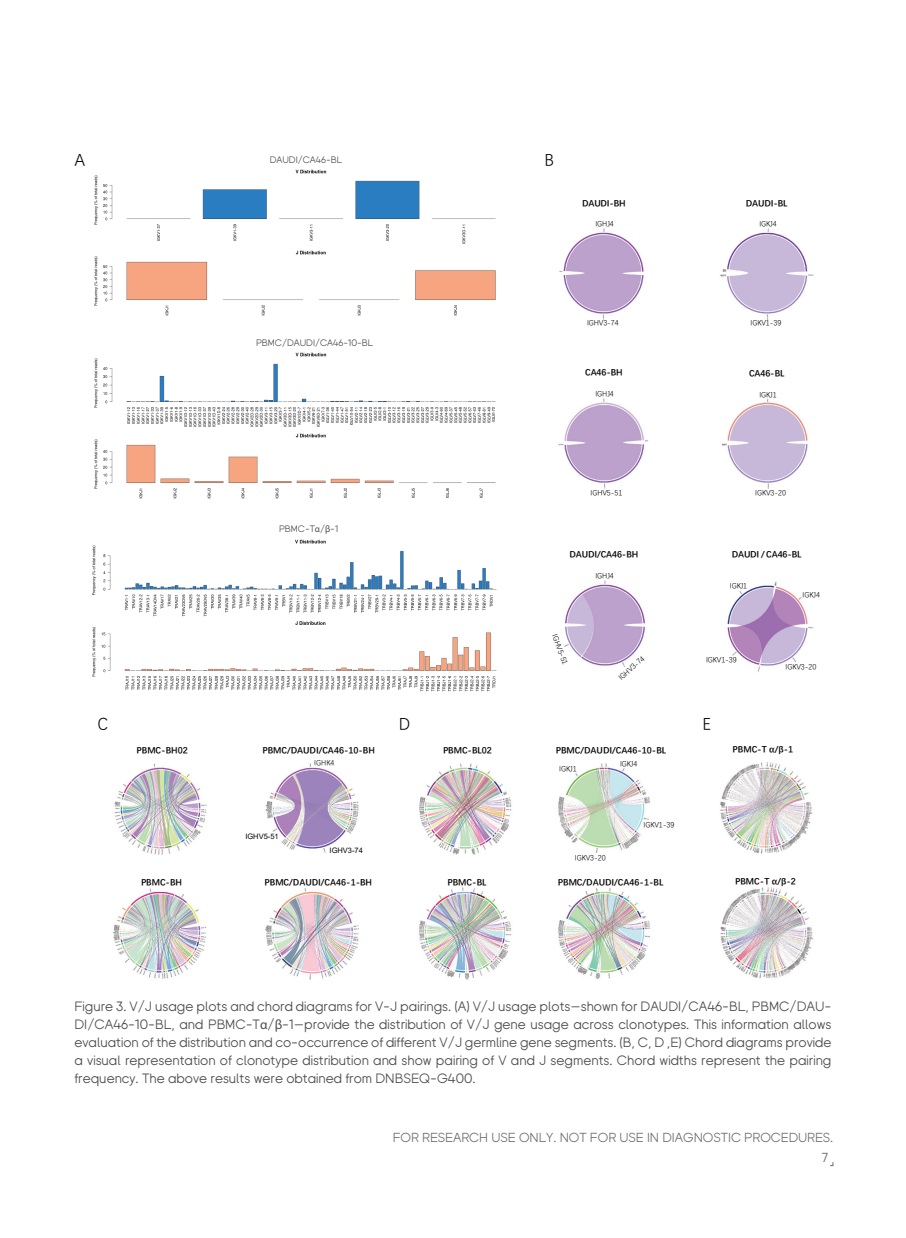
<style>
.page{position:relative;width:906px;height:1238px;background:#fff}
.page>*{position:absolute;margin:0;border:0;box-sizing:border-box;transform-origin:0 0}
.t1{font:16.8px "Deng Xian";color:#030303}
.t2{font:13.5px/18px "BGI";color:#4b4c4d;text-align:justify}
.t3{font:13.05px "BGI";color:#6d6e71}
.t4{font:9.3px "BGI";color:#4b4c4d}
.t5{font:700 9px "Deng Xian";color:#030303}
.t6{font:7.5px "Deng Xian";letter-spacing:-.01em;color:#030303}
.t7{font:7.5px "Arial";color:#030303}
.s1{font-family:"Myriad Pro"}
</style>
<div class="page">
<img style="left:720px;top:762px;width:93px;height:92px">
<img style="left:720px;top:887px;width:94px;height:92px">
<img style="left:94px;top:169px;width:402px;height:147px">
<img style="left:94px;top:352px;width:402px;height:147px">
<img style="left:92px;top:539px;width:405px;height:153px">
<img style="left:722px;top:398px;width:86px;height:91px">
<img style="left:720px;top:228px;width:94px;height:92px">
<img style="left:559px;top:228px;width:85px;height:91px">
<img style="left:727px;top:582px;width:87px;height:90px">
<img style="left:558px;top:398px;width:90px;height:91px">
<img style="left:564px;top:580px;width:81px;height:88px">
<img style="left:114px;top:763px;width:93px;height:92px">
<img style="left:265px;top:888px;width:94px;height:92px">
<img style="left:113px;top:888px;width:94px;height:91px">
<img style="left:265px;top:763px;width:94px;height:90px">
<img style="left:558px;top:888px;width:92px;height:91px">
<img style="left:419px;top:763px;width:93px;height:92px">
<img style="left:419px;top:887px;width:93px;height:92px">
<img style="left:558px;top:763px;width:92px;height:90px">
<p class="t1" style="left:74px;top:149px;width:12px">A</p>
<p class="t1" style="left:544px;top:149px;width:11px">B</p>
<p class="t4" style="left:270px;top:155px;width:74px">DAUDI/CA46-BL</p>
<p class="t5" style="left:582px;top:197px;width:45px">DAUDI-BH</p>
<p class="t6" style="left:595px;top:218px;width:20px">IGHJ4</p>
<p class="t5" style="left:746px;top:197px;width:43px">DAUDI-BL</p>
<p class="t6" style="left:759px;top:218px;width:19px">IGKJ4</p>
<p class="t4" style="left:256px;top:338px;width:119px">PBMC/DAUDI/CA46-10-BL</p>
<p class="t4" style="left:279px;top:524px;width:61px">PBMC-T<span class="s1">α</span>/<span class="s1">β</span>-1</p>
<p class="t6" style="left:587px;top:318px;width:33px">IGHV3-74</p>
<p class="t6" style="left:750px;top:318px;width:32px">IGKV1-39</p>
<p class="t5" style="left:585px;top:366px;width:39px">CA46-BH</p>
<p class="t5" style="left:749px;top:367px;width:37px">CA46-BL</p>
<p class="t6" style="left:595px;top:388px;width:20px">IGHJ4</p>
<p class="t6" style="left:759px;top:390px;width:19px">IGKJ1</p>
<p class="t6" style="left:590px;top:488px;width:33px">IGHV5-51</p>
<p class="t6" style="left:755px;top:488px;width:32px">IGKV3-20</p>
<p class="t5" style="left:569px;top:548px;width:70px">DAUDI/CA46-BH</p>
<p class="t5" style="left:731px;top:548px;width:71px">DAUDI / CA46-BL</p>
<p class="t6" style="left:595px;top:570px;width:20px">IGHJ4</p>
<p class="t6" style="left:730px;top:581px;width:19px">IGKJ1</p>
<p class="t6" style="left:802px;top:590px;width:19px">IGKJ4</p>
<p class="t6" style="left:559px;top:632px;width:33px;rotate:69deg">IGHV5-51</p>
<p class="t6" style="left:616px;top:674px;width:33px;rotate:-41deg">IGHV3-74</p>
<p class="t6" style="left:706px;top:654px;width:32px">IGKV1-39</p>
<p class="t1" style="left:97px;top:713px;width:12px">C</p>
<p class="t1" style="left:399px;top:713px;width:13px">D</p>
<p class="t1" style="left:702px;top:713px;width:10px">E</p>
<p class="t6" style="left:785px;top:661px;width:32px">IGKV3-20</p>
<p class="t5" style="left:137px;top:744px;width:53px">PBMC-BH02</p>
<p class="t5" style="left:141px;top:876px;width:43px">PBMC-BH</p>
<p class="t5" style="left:262px;top:744px;width:114px">PBMC/DAUDI/CA46-10-BH</p>
<p class="t7" style="left:245px;top:831px;width:35px">IGHV5-51</p>
<p class="t6" style="left:314px;top:758px;width:22px">IGHK4</p>
<p class="t7" style="left:330px;top:845px;width:35px">IGHV3-74</p>
<p class="t5" style="left:265px;top:876px;width:109px">PBMC/DAUDI/CA46-1-BH</p>
<p class="t5" style="left:443px;top:744px;width:50px">PBMC-BL02</p>
<p class="t5" style="left:556px;top:744px;width:112px">PBMC/DAUDI/CA46-10-BL</p>
<p class="t6" style="left:559px;top:763px;width:19px">IGKJ1</p>
<p class="t6" style="left:620px;top:758px;width:19px">IGKJ4</p>
<p class="t6" style="left:575px;top:852px;width:32px">IGKV3-20</p>
<p class="t6" style="left:643px;top:819px;width:32px">IGKV1-39</p>
<p class="t5" style="left:447px;top:875px;width:40px">PBMC-BL</p>
<p class="t5" style="left:558px;top:875px;width:107px">PBMC/DAUDI/CA46-1-BL</p>
<p class="t5" style="left:732px;top:743px;width:62px">PBMC-T α/β-1</p>
<p class="t5" style="left:735px;top:874px;width:62px">PBMC-T α/β-2</p>
<p class="t2" style="left:74px;top:998px;width:758px">Figure 3. V/J usage plots and chord diagrams for V-J pairings. (A) V/J usage plots—shown for DAUDI/CA46-BL, PBMC/DAU-DI/CA46-10-BL, and PBMC-T<span class="s1">α</span>/<span class="s1">β</span>-1—provide the distribution of V/J gene usage across clonotypes. This information allows evaluation of the distribution and co-occurrence of different V/J germline gene segments. (B, C, D ,E) Chord diagrams provide a visual representation of clonotype distribution and show pairing of V and J segments. Chord widths represent the pairing frequency. The above results were obtained from DNBSEQ-G400.</p>
<p class="t3" style="left:393px;top:1131px;width:442px">FOR RESEARCH USE ONLY. NOT FOR USE IN DIAGNOSTIC PROCEDURES.</p>
<p class="t3" style="left:822px;top:1151px;width:8px">7</p>
</div>
